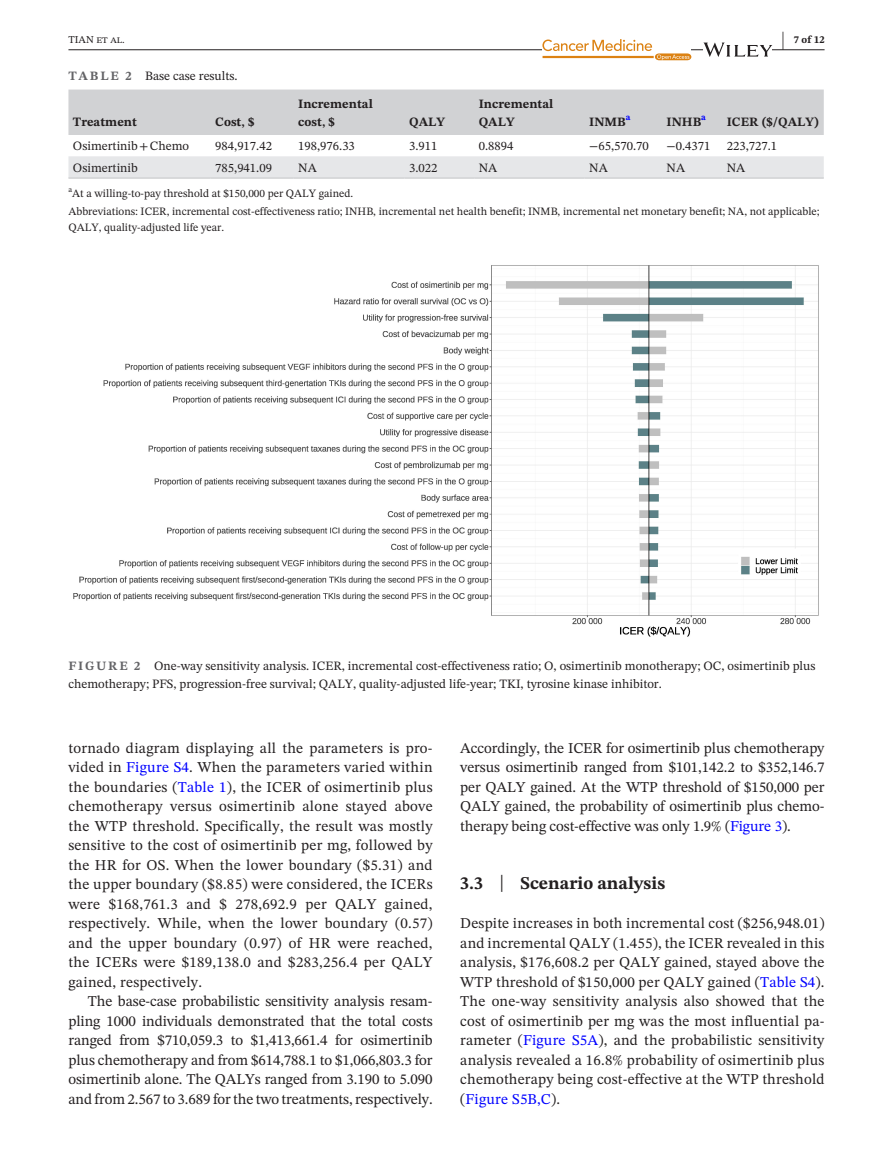
<style>
.page{position:relative;width:893px;height:1174px;background:#fff}
.page>*{position:absolute;margin:0;border:0;box-sizing:border-box;transform-origin:0 0}
.t1{font:700 21px "STIX Two Text";color:#231f20;scale:.42 1}
.t2{font:700 18px "STIX Two Text";color:#231f20}
.t3{font:15px/19.5px "STIX Two Text";letter-spacing:.005em;color:#231f20;text-align:justify}
.t4{font:12.75px/18px "STIX Two Text";color:#231f20}
.t5{font:700 12.75px/17.2px "STIX Two Text";color:#231f20}
.t6{font:11.25px/18px "STIX Two Text";color:#231f20}
.t7{font:10.5px "STIX Two Text";color:#231f20}
.t8{font:700 10.5px "STIX Two Text";color:#231f20}
.t9{font:700 8.85px "STIX Two Text";color:#00f}
.t10{font:7.8px "STIX Two Text";color:#231f20}
.s1{font-weight:700;color:#636366}
.s2{font-family:"STIX"}
.s3{color:#00f}
.s4{font-weight:400;font-size:23.7px}
</style>
<div class="page">
<hr style="left:68px;top:49px;width:756px;height:1px;background:#231f20">
<svg style="left:542px;top:39px;width:149px;height:21px"></svg>
<svg style="left:703px;top:43px;width:69px;height:14px"></svg>
<div style="left:68px;top:90px;width:756px;height:45px;background:#d1d2d4"></div>
<div style="left:68px;top:156px;width:756px;height:21px;background:#e6e7e9"></div>
<hr style="left:68px;top:177px;width:143px;height:2px;background:#d1d2d4">
<hr style="left:211px;top:177px;width:83px;height:2px;background:#d1d2d4">
<hr style="left:294px;top:177px;width:111px;height:2px;background:#d1d2d4">
<hr style="left:405px;top:177px;width:69px;height:2px;background:#d1d2d4">
<hr style="left:474px;top:177px;width:111px;height:2px;background:#d1d2d4">
<hr style="left:585px;top:177px;width:77px;height:2px;background:#d1d2d4">
<hr style="left:662px;top:177px;width:60px;height:2px;background:#d1d2d4">
<hr style="left:722px;top:177px;width:102px;height:2px;background:#d1d2d4">
<img style="left:73px;top:265px;width:746px;height:372px">
<h1 class="t1" style="left:782px;top:24px;width:8px">|</h1>
<p class="t7" style="left:68px;top:32px;width:58px">TIAN et al.</p>
<p class="t8" style="left:794px;top:32px;width:32px">7 of 12</p>
<p class="t4" style="left:68px;top:66px;width:171px"><span class="s1">TABLE 2</span> Base case results.</p>
<p class="t5" style="left:73px;top:113px;width:66px">Treatment</p>
<p class="t5" style="left:215px;top:113px;width:41px">Cost, $</p>
<p class="t5" style="left:298px;top:96px;width:76px">Incremental cost, $</p>
<p class="t5" style="left:409px;top:113px;width:37px">QALY</p>
<p class="t5" style="left:479px;top:96px;width:76px">Incremental<br>QALY</p>
<p class="t5" style="left:589px;top:113px;width:38px">INMB</p>
<p class="t9" style="left:626px;top:111px;width:6px">a</p>
<p class="t5" style="left:667px;top:113px;width:36px">INHB</p>
<p class="t9" style="left:701px;top:111px;width:6px">a</p>
<p class="t5" style="left:727px;top:113px;width:94px">ICER ($/QALY)</p>
<p class="t4" style="left:73px;top:137px;width:118px">Osimertinib<span class="s2">+</span>Chemo</p>
<p class="t4" style="left:215px;top:137px;width:58px">984,917.42</p>
<p class="t4" style="left:298px;top:137px;width:58px">198,976.33</p>
<p class="t4" style="left:409px;top:137px;width:30px">3.911</p>
<p class="t4" style="left:479px;top:137px;width:36px">0.8894</p>
<p class="t4" style="left:589px;top:137px;width:61px">−65,570.70</p>
<p class="t4" style="left:667px;top:137px;width:45px">−0.4371</p>
<p class="t4" style="left:727px;top:137px;width:52px">223,727.1</p>
<p class="t4" style="left:73px;top:159px;width:66px">Osimertinib</p>
<p class="t4" style="left:215px;top:159px;width:58px">785,941.09</p>
<p class="t4" style="left:298px;top:159px;width:20px">NA</p>
<p class="t4" style="left:409px;top:159px;width:30px">3.022</p>
<p class="t4" style="left:479px;top:159px;width:20px">NA</p>
<p class="t4" style="left:589px;top:159px;width:20px">NA</p>
<p class="t4" style="left:667px;top:159px;width:20px">NA</p>
<p class="t4" style="left:727px;top:159px;width:20px">NA</p>
<p class="t10" style="left:68px;top:184px;width:5px">a</p>
<p class="t6" style="left:68px;top:184px;width:753px;text-indent:4px">At a willing-to-pay threshold at $150,000 per QALY gained.<br>Abbreviations: ICER, incremental cost-effectiveness ratio; INHB, incremental net health benefit; INMB, incremental net monetary benefit; NA, not applicable;</p>
<p class="t6" style="left:68px;top:218px;width:157px">QALY, quality-adjusted life year.</p>
<p class="t4" style="left:68px;top:657px;width:748px"><span class="s1">FIGURE 2</span> One-way sensitivity analysis. ICER, incremental cost-effectiveness ratio; O, osimertinib monotherapy; OC, osimertinib plus chemotherapy; PFS, progression-free survival; QALY, quality-adjusted life-year; TKI, tyrosine kinase inhibitor.</p>
<p class="t3" style="left:68px;top:738px;width:366px">tornado diagram displaying all the parameters is pro&shy;vided in <span class="s3">Figure S4</span>. When the parameters varied within the boundaries (<span class="s3">Table 1</span>), the ICER of osimertinib plus chemotherapy versus osimertinib alone stayed above the WTP threshold. Specifically, the result was mostly sensitive to the cost of osimertinib per mg, followed by the HR for OS. When the lower boundary ($5.31) and the upper boundary ($8.85) were considered, the ICERs were $168,761.3 and $ 278,692.9 per QALY gained, respectively. While, when the lower boundary (0.57) and the upper boundary (0.97) of HR were reached, the ICERs were $189,138.0 and $283,256.4 per QALY gained, respectively.</p>
<p class="t3" style="left:68px;top:991px;width:366px;text-indent:20px">The base-case probabilistic sensitivity analysis resam&shy;pling 1000 individuals demonstrated that the total costs ranged from $710,059.3 to $1,413,661.4 for osimertinib plus chemotherapy and from $614,788.1 to $1,066,803.3 for osimertinib alone. The QALYs ranged from 3.190 to 5.090 and from 2.567 to 3.689 for the two treatments, respectively.</p>
<p class="t3" style="left:460px;top:738px;width:366px">Accordingly, the ICER for osimertinib plus chemotherapy versus osimertinib ranged from $101,142.2 to $352,146.7 per QALY gained. At the WTP threshold of $150,000 per QALY gained, the probability of osimertinib plus chemo&shy;therapy being cost-effective was only 1.9% (<span class="s3">Figure 3</span>).</p>
<p class="t2" style="left:460px;top:870px;width:206px">3.3 <span class="s4">|</span> Scenario analysis</p>
<p class="t3" style="left:460px;top:913px;width:366px">Despite increases in both incremental cost ($256,948.01) and incremental QALY (1.455), the ICER revealed in this analysis, $176,608.2 per QALY gained, stayed above the WTP threshold of $150,000 per QALY gained (<span class="s3">Table S4</span>).<br>The one-way sensitivity analysis also showed that the cost of osimertinib per mg was the most influential pa&shy;rameter (<span class="s3">Figure S5A</span>), and the probabilistic sensitivity analysis revealed a 16.8% probability of osimertinib plus chemotherapy being cost-effective at the WTP threshold (<span class="s3">Figure S5B,C</span>).</p>
</div>
